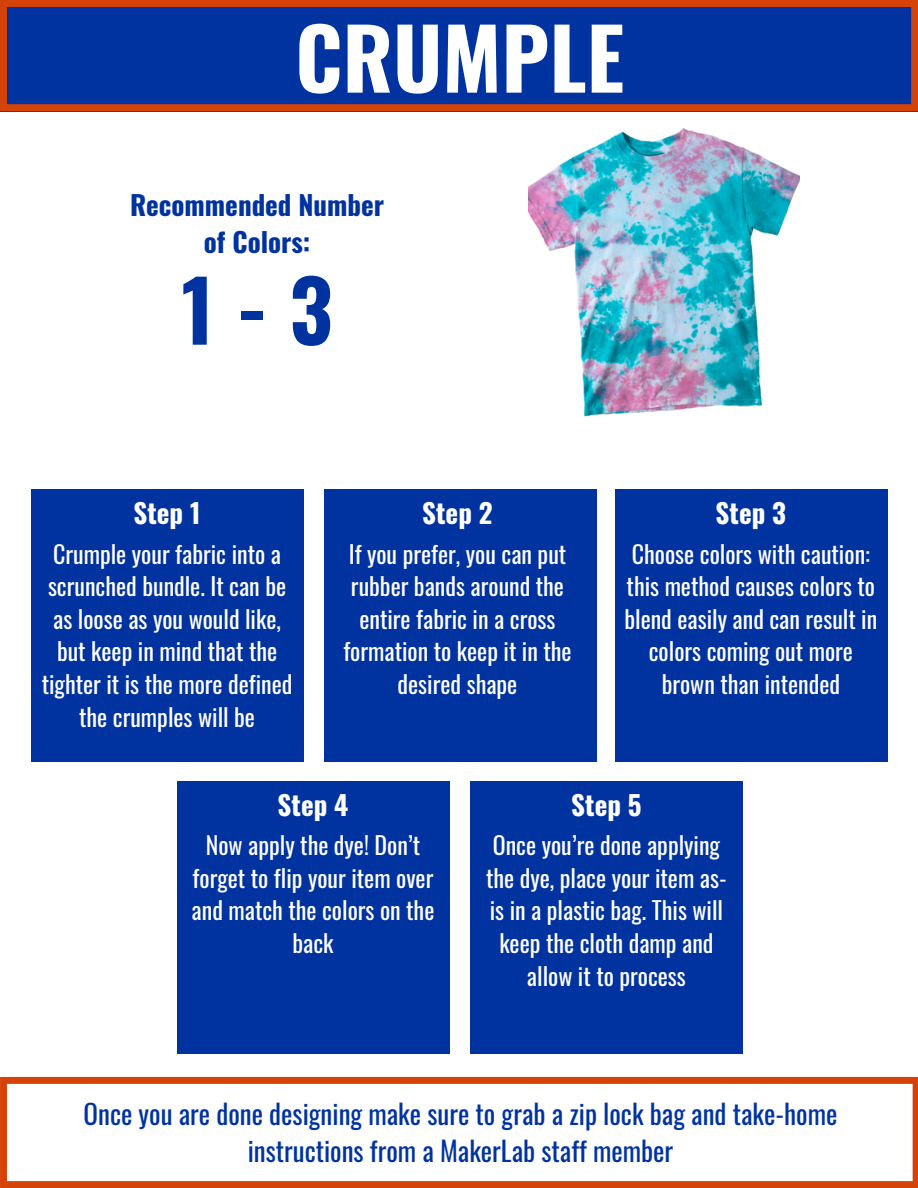
<style>
.page{position:relative;width:918px;height:1188px;background:#fff}
.page>*{position:absolute;margin:0;border:0;box-sizing:border-box;transform-origin:0 0}
.t1{font:700 84px "Oswald";color:#fff}
.t2{font:700 84px "Oswald";color:#0033a0}
.t3{font:27px/37.2px "Oswald";color:#0033a0;text-align:center}
.t4{font:700 27px/37.2px "Oswald";color:#0033a0;text-align:center}
.t5{font:700 27px "Oswald";color:#fff}
.t6{font:24px/32.7px "Oswald";color:#fff;text-align:center}
</style>
<div class="page">
<img style="left:528px;top:129px;width:271px;height:288px">
<div style="left:177px;top:781px;width:272px;height:273px;background:#0033a0"></div>
<div style="left:325px;top:490px;width:272px;height:272px;background:#0033a0"></div>
<div style="left:471px;top:781px;width:272px;height:273px;background:#0033a0"></div>
<div style="left:615px;top:490px;width:272px;height:272px;background:#0033a0"></div>
<svg style="left:0;top:0;width:918px;height:111px;background:#1d358b"></svg>
<div style="left:31px;top:490px;width:272px;height:272px;background:#0033a0"></div>
<svg style="left:0;top:1077px;width:918px;height:111px"></svg>
<p class="t1" style="left:295px;top:-8px;width:330px">CRUMPLE</p>
<p class="t4" style="left:130px;top:185px;width:256px">Recommended Number of Colors:</p>
<p class="t2" style="left:182px;top:244px;width:153px">1-3</p>
<p class="t5" style="left:134px;top:492px;width:69px">Step 1</p>
<p class="t6" style="left:42px;top:536px;width:252px">Crumple your fabric into a scrunched bundle. It can be as loose as you would like, but keep in mind that the tighter it is the more defined the crumples will be</p>
<p class="t5" style="left:422px;top:492px;width:72px">Step 2</p>
<p class="t6" style="left:343px;top:536px;width:230px">If you prefer, you can put rubber bands around the entire fabric in a cross formation to keep it in the desired shape</p>
<p class="t5" style="left:716px;top:492px;width:72px">Step 3</p>
<p class="t6" style="left:624px;top:536px;width:254px">Choose colors with caution: this method causes colors to blend easily and can result in colors coming out more brown than intended</p>
<p class="t5" style="left:278px;top:784px;width:72px">Step 4</p>
<p class="t6" style="left:192px;top:828px;width:244px">Now apply the dye! Don’t forget to flip your item over and match the colors on the back</p>
<p class="t5" style="left:571px;top:784px;width:72px">Step 5</p>
<p class="t6" style="left:486px;top:828px;width:242px">Once you’re done applying the dye, place your item as&shy;is in a plastic bag. This will keep the cloth damp and allow it to process</p>
<p class="t3" style="left:84px;top:1095px;width:755px">Once you are done designing make sure to grab a zip lock bag and take-home instructions from a MakerLab staff member</p>
</div>
